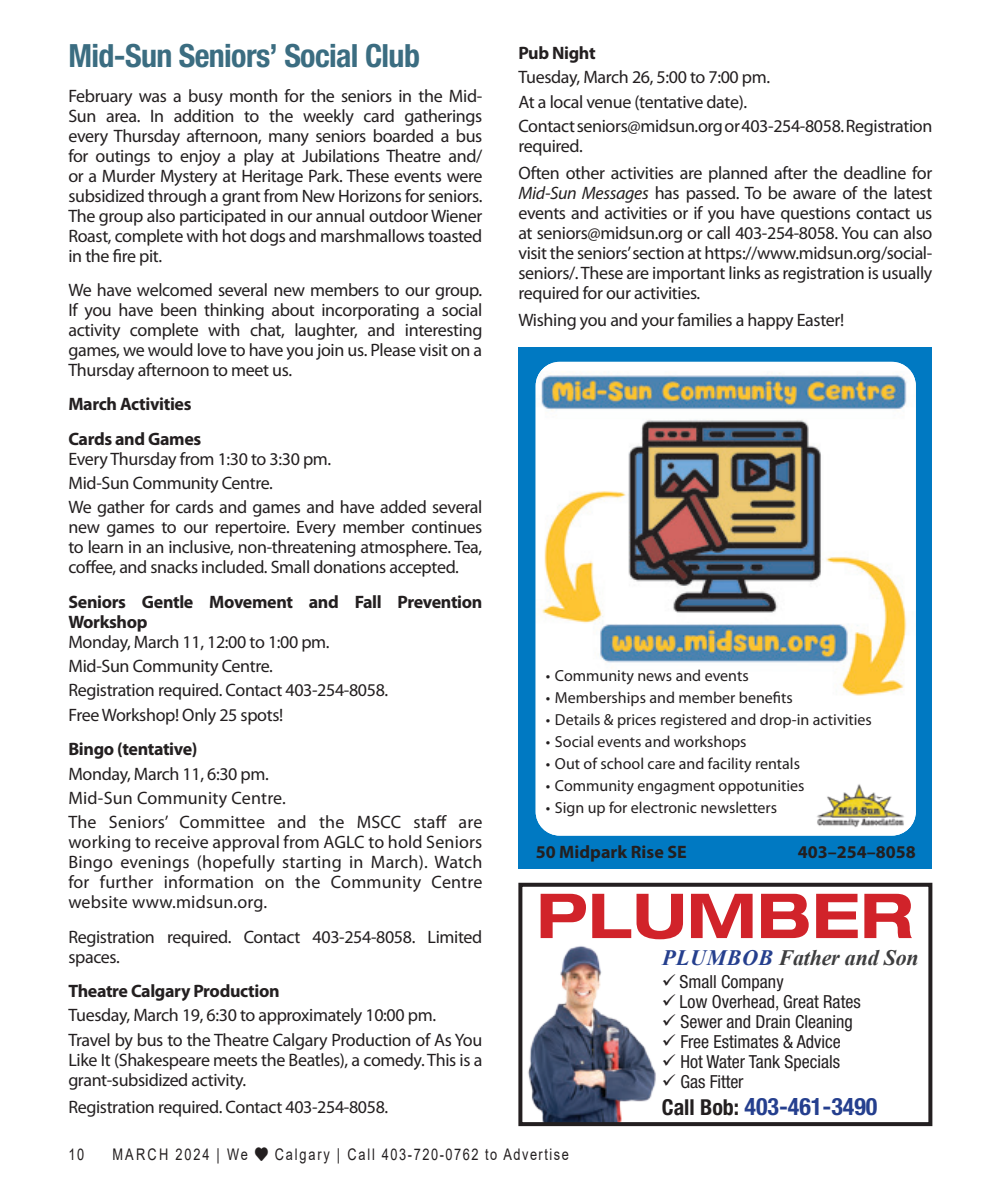
<style>
.page{position:relative;width:990px;height:1188px;background:#fff}
.page>*{position:absolute;margin:0;border:0;box-sizing:border-box;transform-origin:0 0}
.t1{font:700 expanded 62px "Helvetica Neue LT Std";color:#d1232a}
.In_Around_title{font:700 condensed 32px "Helvetica Neue LT Std";letter-spacing:-.02em;color:#3b6d81}
.t2{font:700 condensed 24px "Helvetica Neue LT Std";color:#253f8e}
.t3{font:italic 700 22px "Times New Roman";letter-spacing:-.01em;color:#3e3e3f}
.Body_text{font:18px/20px "Myriad Pro";letter-spacing:-.02em;color:#231f20;text-align:justify}
.Body_text-2{font:700 18px/20px "Myriad Pro";letter-spacing:-.02em;color:#231f20}
.t4{font:condensed 18px "Helvetica Neue LT Std";color:#231f20}
.Body_text-3{font:700 18px "Myriad Pro";color:#231f20}
.Body_text-4{font:18px "Myriad Pro";letter-spacing:.01em;color:#231f20}
.t5{font:16px "Myriad Pro";color:#231f20}
.t6{font:16px "Arial";letter-spacing:.12em;color:#231f20;scale:.8 1}
.s1{font-style:italic}
.s2{color:#253f8e}
.s3{font-size:22px;color:#231f20}
</style>
<div class="page">
<img style="left:528px;top:946px;width:128px;height:175px">
<div style="left:518px;top:883px;width:414px;height:243px;border:4px solid #231f20"></div>
<div style="left:518px;top:347px;width:414px;height:522px;background:#0079c2"></div>
<img style="left:536px;top:362px;width:380px;height:474px">
<img style="left:811px;top:776px;width:100px;height:56px">
<p class="In_Around_title" style="left:68px;top:36px;width:353px">Mid-Sun Seniors’ Social Club</p>
<p class="Body_text" style="left:68px;top:85px;width:416px">February was a busy month for the seniors in the Mid-Sun area. In addition to the weekly card gatherings every Thursday afternoon, many seniors boarded a bus for outings to enjoy a play at Jubilations Theatre and/ or a Murder Mystery at Heritage Park. These events were subsidized through a grant from New Horizons for seniors.<br>The group also participated in our annual outdoor Wiener Roast, complete with hot dogs and marshmallows toasted in the fire pit.</p>
<p class="Body_text" style="left:68px;top:280px;width:416px">We have welcomed several new members to our group.<br>If you have been thinking about incorporating a social activity complete with chat, laughter, and interesting games, we would love to have you join us. Please visit on a Thursday afternoon to meet us.</p>
<p class="Body_text-2" style="left:68px;top:394px;width:125px">March Activities</p>
<p class="Body_text-2" style="left:68px;top:428px;width:135px">Cards and Games</p>
<p class="Body_text" style="left:68px;top:448px;width:264px">Every Thursday from 1:30 to 3:30 pm.</p>
<p class="Body_text" style="left:68px;top:473px;width:206px">Mid-Sun Community Centre.</p>
<p class="Body_text" style="left:68px;top:497px;width:416px">We gather for cards and games and have added several new games to our repertoire. Every member continues to learn in an inclusive, non-threatening atmosphere. Tea, coffee, and snacks included. Small donations accepted.</p>
<p class="Body_text-2" style="left:68px;top:591px;width:416px">Seniors Gentle Movement and Fall Prevention<br>Workshop</p>
<p class="Body_text" style="left:68px;top:632px;width:263px">Monday, March 11, 12:00 to 1:00 pm.</p>
<p class="Body_text" style="left:68px;top:656px;width:206px">Mid-Sun Community Centre.</p>
<p class="Body_text" style="left:68px;top:680px;width:321px">Registration required. Contact 403-254-8058.</p>
<p class="Body_text" style="left:68px;top:704px;width:216px">Free Workshop! Only 25 spots!</p>
<p class="Body_text-2" style="left:68px;top:739px;width:131px">Bingo (tentative)</p>
<p class="Body_text" style="left:68px;top:763px;width:202px">Monday, March 11, 6:30 pm.</p>
<p class="Body_text-4" style="left:68px;top:787px;width:219px">Mid-Sun Community Centre.</p>
<p class="Body_text" style="left:68px;top:812px;width:416px">The Seniors’ Committee and the MSCC staff are working to receive approval from AGLC to hold Seniors Bingo evenings (hopefully starting in March). Watch for further information on the Community Centre website www.midsun.org.</p>
<p class="Body_text" style="left:68px;top:926px;width:415px">Registration required. Contact 403-254-8058. Limited spaces.</p>
<p class="Body_text-2" style="left:68px;top:980px;width:213px">Theatre Calgary Production</p>
<p class="Body_text" style="left:68px;top:1005px;width:369px">Tuesday, March 19, 6:30 to approximately 10:00 pm.</p>
<p class="Body_text" style="left:68px;top:1029px;width:416px">Travel by bus to the Theatre Calgary Production of As You Like It (Shakespeare meets the Beatles), a comedy. This is a grant-subsidized activity.</p>
<p class="Body_text" style="left:68px;top:1096px;width:321px">Registration required. Contact 403-254-8058.</p>
<p class="Body_text-2" style="left:518px;top:42px;width:79px">Pub Night</p>
<p class="Body_text" style="left:518px;top:67px;width:253px">Tuesday, March 26, 5:00 to 7:00 pm.</p>
<p class="Body_text" style="left:518px;top:91px;width:230px">At a local venue (tentative date).</p>
<p class="Body_text" style="left:518px;top:116px;width:416px">Contact seniors@midsun.org or 403-254-8058. Registration required.</p>
<p class="Body_text" style="left:518px;top:163px;width:416px">Often other activities are planned after the deadline for <span class="s1">Mid-Sun Messages</span> has passed. To be aware of the latest events and activities or if you have questions contact us at seniors@midsun.org or call 403-254-8058. You can also visit the seniors’ section at https://www.midsun.org/social&shy;seniors/. These are important links as registration is usually required for our activities.</p>
<p class="Body_text" style="left:518px;top:310px;width:327px">Wishing you and your families a happy Easter!</p>
<p class="t5" style="left:546px;top:666px;width:204px">• Community news and events</p>
<p class="t5" style="left:546px;top:688px;width:248px">• Memberships and member benefits</p>
<p class="t5" style="left:546px;top:710px;width:327px">• Details &amp; prices registered and drop-in activities</p>
<p class="t5" style="left:546px;top:732px;width:202px">• Social events and workshops</p>
<p class="t5" style="left:546px;top:754px;width:256px">• Out of school care and facility rentals</p>
<p class="t5" style="left:546px;top:776px;width:260px">• Community engagment oppotunities</p>
<p class="t5" style="left:546px;top:798px;width:233px">• Sign up for electronic newsletters</p>
<p class="Body_text-3" style="left:536px;top:840px;width:153px">50 Midpark Rise SE</p>
<p class="Body_text-3" style="left:798px;top:840px;width:119px">403–254–8058</p>
<p class="t1" style="left:536px;top:877px;width:378px">PLUMber</p>
<p class="t3" style="left:662px;top:942px;width:258px"><span class="s2">Plumbob</span> Father and Son</p>
<p class="t4" style="left:662px;top:971px;width:123px">✓ Small Company</p>
<p class="t4" style="left:662px;top:991px;width:200px">✓ Low Overhead, Great Rates</p>
<p class="t4" style="left:662px;top:1011px;width:193px">✓ Sewer and Drain Cleaning</p>
<p class="t4" style="left:662px;top:1031px;width:180px">✓ Free Estimates &amp; Advice</p>
<p class="t4" style="left:662px;top:1051px;width:180px">✓ Hot Water Tank Specials</p>
<p class="t4" style="left:662px;top:1071px;width:83px">✓ Gas Fitter</p>
<p class="t2" style="left:662px;top:1092px;width:217px"><span class="s3">Call Bob:</span> 403-461-3490</p>
<p class="t6" style="left:68px;top:1144px;width:21px">10</p>
<p class="t6" style="left:112px;top:1144px;width:572px">MARCH 2024 | We ♥ Calgary | Call 403-720-0762 to Advertise</p>
</div>
